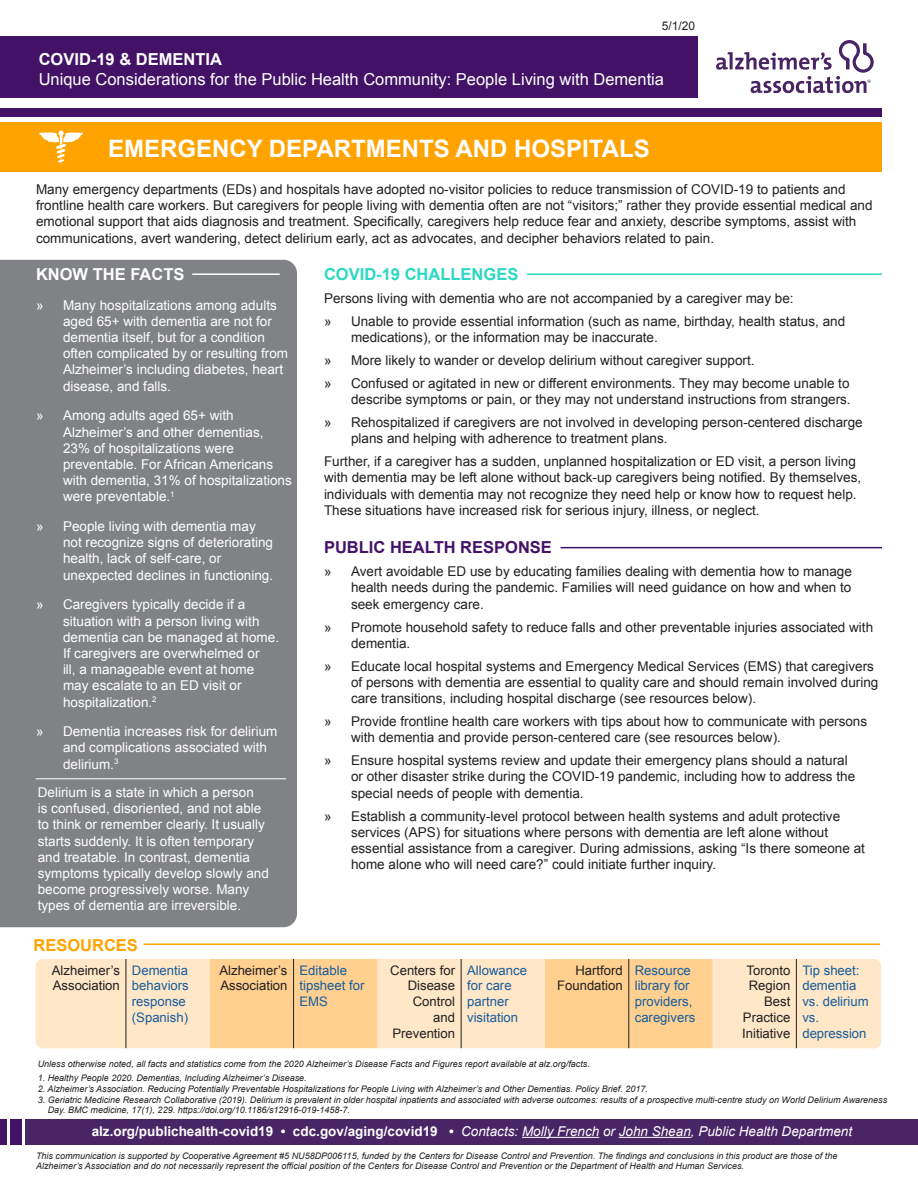
<style>
.page{position:relative;width:918px;height:1188px;background:#fff}
.page>*{position:absolute;margin:0;border:0;box-sizing:border-box;transform-origin:0 0}
.t1{font:700 24px "Arial";color:#fff}
.t2{font:16.5px "Arial";color:#fff}
.Bullets{font:700 16.5px "Arial";color:#fff}
.t3{font:700 16.5px "Arial";color:#431266}
.t4{font:700 16.5px "Arial";color:#2bd8c4}
.t5{font:700 16.5px "Arial";color:#ffa300}
.t6{font:13.5px/16.2px "Arial";color:#231f20}
.Bullets-2{font:13.5px/16.2px "Arial";color:#fff}
.t7{font:italic 13.5px "Arial";color:#fff}
.Bullets-3{font:13.2px/15.8px "Arial";color:#175d9e}
.t8{font:13.2px/15.8px "Arial";color:#231f20;text-align:right}
.t9{font:12px "Arial";color:#231f20}
.t10{font:italic 9px/10.8px "Arial";color:#231f20}
.s1{font-weight:700;font-style:normal}
</style>
<div class="page">
<svg style="left:876px;top:959px;width:5px;height:89px"></svg>
<svg style="left:36px;top:959px;width:6px;height:89px"></svg>
<div style="left:0;top:260px;width:297px;height:667px;background:#808285"></div>
<div style="left:0;top:122px;width:882px;height:50px;background:#ffa300"></div>
<div style="left:0;top:108px;width:882px;height:9px;background:#431266"></div>
<hr style="left:527px;top:273px;width:355px;height:2px;background:#2bd8c4">
<hr style="left:561px;top:547px;width:321px;height:1px;background:#431266">
<svg style="left:39px;top:131px;width:44px;height:33px"></svg>
<hr style="left:192px;top:273px;width:88px;height:2px;background:#fff">
<div style="left:0;top:36px;width:697px;height:61px;background:#431266"></div>
<div style="left:0;top:1119px;width:7px;height:26px;background:#431266"></div>
<div style="left:10px;top:1119px;width:11px;height:26px;background:#431266"></div>
<div style="left:26px;top:1119px;width:892px;height:26px;background:#492565"></div>
<hr style="left:522px;top:1137px;width:77px;height:1px;background:#fff">
<hr style="left:619px;top:1137px;width:72px;height:1px;background:#fff">
<div style="left:42px;top:959px;width:834px;height:89px;background:#ffe7c7"></div>
<svg style="left:210px;top:959px;width:503px;height:89px;background:#fed7a2"></svg>
<hr style="left:126px;top:959px;width:1px;height:89px;background:#231f20">
<hr style="left:293px;top:959px;width:1px;height:89px;background:#231f20">
<hr style="left:461px;top:959px;width:1px;height:89px;background:#231f20">
<hr style="left:628px;top:959px;width:1px;height:89px;background:#231f20">
<hr style="left:796px;top:959px;width:1px;height:89px;background:#231f20">
<hr style="left:144px;top:944px;width:736px;height:1px;background:#ffa300">
<hr style="left:36px;top:778px;width:250px;height:1px;background:#fff">
<svg style="left:716px;top:40px;width:158px;height:53px"></svg>
<p class="t9" style="left:662px;top:18px;width:35px">5/1/20</p>
<p class="Bullets" style="left:39px;top:48px;width:185px">COVID-19 &amp; DEMENTIA</p>
<p class="t2" style="left:39px;top:68px;width:627px">Unique Considerations for the Public Health Community: People Living with Dementia</p>
<p class="t1" style="left:108px;top:133px;width:543px">EMERGENCY DEPARTMENTS AND HOSPITALS</p>
<p class="t6" style="left:36px;top:181px;width:838px">Many emergency departments (EDs) and hospitals have adopted no-visitor policies to reduce transmission of COVID-19 to patients and frontline health care workers. But caregivers for people living with dementia often are not “visitors;” rather they provide essential medical and emotional support that aids diagnosis and treatment. Specifically, caregivers help reduce fear and anxiety, describe symptoms, assist with communications, avert wandering, detect delirium early, act as advocates, and decipher behaviors related to pain.</p>
<p class="Bullets" style="left:36px;top:263px;width:150px">KNOW THE FACTS</p>
<p class="Bullets-2" style="left:63px;top:297px;width:227px;text-indent:-27px">» Many hospitalizations among adults aged 65+ with dementia are not for dementia itself, but for a condition often complicated by or resulting from Alzheimer’s including diabetes, heart disease, and falls.</p>
<p class="Bullets-2" style="left:63px;top:408px;width:230px;text-indent:-27px">» Among adults aged 65+ with<br>Alzheimer’s and other dementias,<br>23% of hospitalizations were preventable. For African Americans with dementia, 31% of hospitalizations were preventable.<sup>1</sup></p>
<p class="Bullets-2" style="left:63px;top:518px;width:212px;text-indent:-27px">» People living with dementia may not recognize signs of deteriorating health, lack of self-care, or unexpected declines in functioning.</p>
<p class="Bullets-2" style="left:63px;top:597px;width:218px;text-indent:-27px">» Caregivers typically decide if a situation with a person living with dementia can be managed at home.<br>If caregivers are overwhelmed or<br>ill, a manageable event at home may escalate to an ED visit or hospitalization.<sup>2</sup></p>
<p class="Bullets-2" style="left:63px;top:724px;width:216px;text-indent:-27px">» Dementia increases risk for delirium and complications associated with delirium.<sup>3</sup></p>
<p class="Bullets-2" style="left:38px;top:784px;width:233px">Delirium is a state in which a person<br>is confused, disoriented, and not able to think or remember clearly. It usually starts suddenly. It is often temporary and treatable. In contrast, dementia symptoms typically develop slowly and become progressively worse. Many types of dementia are irreversible.</p>
<p class="t5" style="left:33px;top:934px;width:106px">RESOURCES</p>
<p class="t4" style="left:324px;top:263px;width:196px">COVID-19 CHALLENGES</p>
<p class="t6" style="left:324px;top:290px;width:471px">Persons living with dementia who are not accompanied by a caregiver may be:</p>
<p class="t6" style="left:351px;top:313px;width:496px;text-indent:-27px">» Unable to provide essential information (such as name, birthday, health status, and medications), or the information may be inaccurate.</p>
<p class="t6" style="left:324px;top:352px;width:432px">» More likely to wander or develop delirium without caregiver support.</p>
<p class="t6" style="left:324px;top:375px;width:528px;text-align:right">» Confused or agitated in new or different environments. They may become unable to describe symptoms or pain, or they may not understand instructions from strangers.</p>
<p class="t6" style="left:351px;top:414px;width:513px;text-indent:-27px">» Rehospitalized if caregivers are not involved in developing person-centered discharge plans and helping with adherence to treatment plans.</p>
<p class="t6" style="left:324px;top:454px;width:539px">Further, if a caregiver has a sudden, unplanned hospitalization or ED visit, a person living with dementia may be left alone without back-up caregivers being notified. By themselves, individuals with dementia may not recognize they need help or know how to request help.<br>These situations have increased risk for serious injury, illness, or neglect.</p>
<p class="t3" style="left:324px;top:537px;width:229px">PUBLIC HEALTH RESPONSE</p>
<p class="t6" style="left:351px;top:564px;width:502px;text-align:justify;text-indent:-27px">» Avert avoidable ED use by educating families dealing with dementia how to manage health needs during the pandemic. Families will need guidance on how and when to seek emergency care.</p>
<p class="t6" style="left:351px;top:619px;width:524px;text-indent:-27px">» Promote household safety to reduce falls and other preventable injuries associated with dementia.</p>
<p class="t6" style="left:351px;top:658px;width:529px;text-indent:-27px">» Educate local hospital systems and Emergency Medical Services (EMS) that caregivers of persons with dementia are essential to quality care and should remain involved during care transitions, including hospital discharge (see resources below).</p>
<p class="t6" style="left:351px;top:713px;width:518px;text-indent:-27px">» Provide frontline health care workers with tips about how to communicate with persons with dementia and provide person-centered care (see resources below).</p>
<p class="t6" style="left:351px;top:753px;width:506px;text-indent:-27px">» Ensure hospital systems review and update their emergency plans should a natural or other disaster strike during the COVID-19 pandemic, including how to address the special needs of people with dementia.</p>
<p class="t6" style="left:351px;top:808px;width:515px;text-indent:-27px">» Establish a community-level protocol between health systems and adult protective services (APS) for situations where persons with dementia are left alone without essential assistance from a caregiver. During admissions, asking “Is there someone at home alone who will need care?” could initiate further inquiry.</p>
<p class="t8" style="left:52px;top:962px;width:70px;text-align:left">Alzheimer’s<br>Association</p>
<p class="Bullets-3" style="left:132px;top:962px;width:58px">Dementia behaviors response (Spanish)</p>
<p class="t8" style="left:219px;top:962px;width:70px;text-align:left">Alzheimer’s<br>Association</p>
<p class="Bullets-3" style="left:300px;top:962px;width:66px">Editable tipsheet for<br>EMS</p>
<p class="t8" style="left:390px;top:962px;width:66px">Centers for<br>Disease<br>Control and<br>Prevention</p>
<p class="Bullets-3" style="left:467px;top:962px;width:61px">Allowance for care partner visitation</p>
<p class="t8" style="left:557px;top:962px;width:67px">Hartford<br>Foundation</p>
<p class="Bullets-3" style="left:635px;top:962px;width:62px">Resource library for providers, caregivers</p>
<p class="t8" style="left:742px;top:962px;width:50px">Toronto<br>Region<br>Best<br>Practice<br>Initiative</p>
<p class="Bullets-3" style="left:802px;top:962px;width:68px">Tip sheet: dementia vs. delirium vs. depression</p>
<p class="t10" style="left:38px;top:1058px;width:554px">Unless otherwise noted, all facts and statistics come from the 2020 Alzheimer’s Disease Facts and Figures report available at alz.org/facts.</p>
<p class="t10" style="left:38px;top:1073px;width:270px">1. Healthy People 2020. Dementias, Including Alzheimer’s Disease.</p>
<p class="t10" style="left:38px;top:1083px;width:612px">2. Alzheimer’s Association. Reducing Potentially Preventable Hospitalizations for People Living with Alzheimer’s and Other Dementias. Policy Brief. 2017.</p>
<p class="t10" style="left:48px;top:1094px;width:841px;text-indent:-10px">3. Geriatric Medicine Research Collaborative (2019). Delirium is prevalent in older hospital inpatients and associated with adverse outcomes: results of a prospective multi-centre study on World Delirium Awareness<br>Day. BMC medicine, 17(1), 229. https://doi.org/10.1186/s12916-019-1458-7.</p>
<p class="t7" style="left:92px;top:1122px;width:762px"><span class="s1">alz.org/publichealth-covid19 • cdc.gov/aging/covid19 •</span> Contacts: Molly French or John Shean, Public Health Department</p>
<p class="t10" style="left:36px;top:1150px;width:803px">This communication is supported by Cooperative Agreement #5 NU58DP006115, funded by the Centers for Disease Control and Prevention. The findings and conclusions in this product are those of the<br>Alzheimer’s Association and do not necessarily represent the official position of the Centers for Disease Control and Prevention or the Department of Health and Human Services.</p>
</div>
